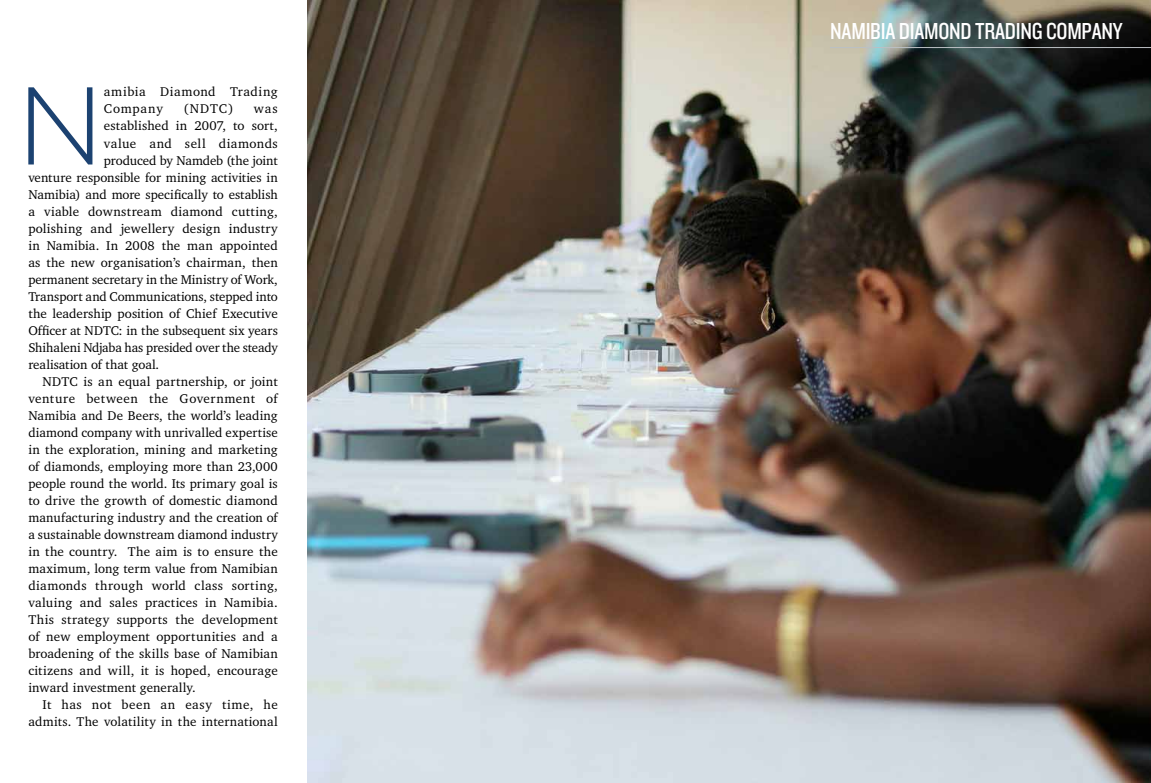
<style>
.page{position:relative;width:1151px;height:783px;background:#fff}
.page>*{position:absolute;margin:0;border:0;box-sizing:border-box;transform-origin:0 0}
.t1{font:300 110.1px "Gotham HTF";color:#1c4271}
.t2{font:24px "Knockout HTF29 Junior Liteweight";letter-spacing:-.01em;color:#fff}
.t3{font:13px "Charter IT Cby BT";letter-spacing:.01em;color:#000}
.t4{font:13px "Charter IT Cby BT";letter-spacing:-.015em;color:#000}
.t5{font:13px "Charter IT Cby BT";letter-spacing:.04em;color:#000}
.t6{font:13px/17px "Charter IT Cby BT";letter-spacing:.045em;color:#000}
.t7{font:13px "Charter IT Cby BT";letter-spacing:.035em;color:#000}
</style>
<div class="page">
<img style="left:308px;top:0;width:843px;height:782px">
<hr style="left:830px;top:47px;width:321px;height:1px;background:#bbc0c4">
<h1 class="t1" style="left:17px;top:66px;width:89px">N</h1>
<p class="t6" style="left:104px;top:83px;width:175px">amibia Diamond Trading<br>Company</p>
<p class="t3" style="left:183px;top:101px;width:52px">(NDTC)</p>
<p class="t3" style="left:254px;top:101px;width:25px">was</p>
<p class="t3" style="left:104px;top:118px;width:175px">established in 2007, to sort,</p>
<p class="t7" style="left:104px;top:135px;width:175px">value and sell diamonds</p>
<p class="t4" style="left:104px;top:152px;width:175px">produced by Namdeb (the joint</p>
<p class="t3" style="left:28px;top:169px;width:251px">venture responsible for mining activities in</p>
<p class="t3" style="left:28px;top:186px;width:251px">Namibia) and more specifically to establish</p>
<p class="t3" style="left:28px;top:203px;width:251px">a viable downstream diamond cutting,</p>
<p class="t3" style="left:28px;top:220px;width:251px">polishing and jewellery design industry</p>
<p class="t3" style="left:28px;top:237px;width:251px">in Namibia. In 2008 the man appointed</p>
<p class="t3" style="left:28px;top:254px;width:251px">as the new organisation’s chairman, then</p>
<p class="t3" style="left:28px;top:271px;width:251px">permanent secretary in the Ministry of Work,</p>
<p class="t3" style="left:28px;top:288px;width:251px">Transport and Communications, stepped into</p>
<p class="t3" style="left:28px;top:305px;width:251px">the leadership position of Chief Executive</p>
<p class="t3" style="left:28px;top:322px;width:251px">Officer at NDTC: in the subsequent six years</p>
<p class="t4" style="left:28px;top:339px;width:251px">Shihaleni Ndjaba has presided over the steady</p>
<p class="t3" style="left:28px;top:356px;width:132px">realisation of that goal.</p>
<p class="t3" style="left:43px;top:373px;width:237px">NDTC is an equal partnership, or joint</p>
<p class="t5" style="left:28px;top:390px;width:251px">venture between the Government of</p>
<p class="t3" style="left:28px;top:407px;width:251px">Namibia and De Beers, the world’s leading</p>
<p class="t3" style="left:28px;top:424px;width:251px">diamond company with unrivalled expertise</p>
<p class="t3" style="left:28px;top:441px;width:251px">in the exploration, mining and marketing</p>
<p class="t3" style="left:28px;top:458px;width:251px">of diamonds, employing more than 23,000</p>
<p class="t3" style="left:28px;top:475px;width:251px">people round the world. Its primary goal is</p>
<p class="t3" style="left:28px;top:492px;width:251px">to drive the growth of domestic diamond</p>
<p class="t3" style="left:28px;top:509px;width:251px">manufacturing industry and the creation of</p>
<p class="t3" style="left:28px;top:526px;width:251px">a sustainable downstream diamond industry</p>
<p class="t3" style="left:28px;top:543px;width:251px">in the country. The aim is to ensure the</p>
<p class="t3" style="left:28px;top:560px;width:251px">maximum, long term value from Namibian</p>
<p class="t3" style="left:28px;top:577px;width:251px">diamonds through world class sorting,</p>
<p class="t3" style="left:28px;top:594px;width:251px">valuing and sales practices in Namibia.</p>
<p class="t3" style="left:28px;top:611px;width:251px">This strategy supports the development</p>
<p class="t3" style="left:28px;top:628px;width:251px">of new employment opportunities and a</p>
<p class="t3" style="left:28px;top:645px;width:251px">broadening of the skills base of Namibian</p>
<p class="t3" style="left:28px;top:662px;width:251px">citizens and will, it is hoped, encourage</p>
<p class="t3" style="left:28px;top:679px;width:169px">inward investment generally.</p>
<p class="t5" style="left:43px;top:696px;width:237px">It has not been an easy time, he</p>
<p class="t3" style="left:28px;top:713px;width:251px">admits. The volatility in the international</p>
<h2 class="t2" style="left:830px;top:18px;width:294px">NAMIBIA DIAMOND TRADING COMPANY</h2>
</div>
